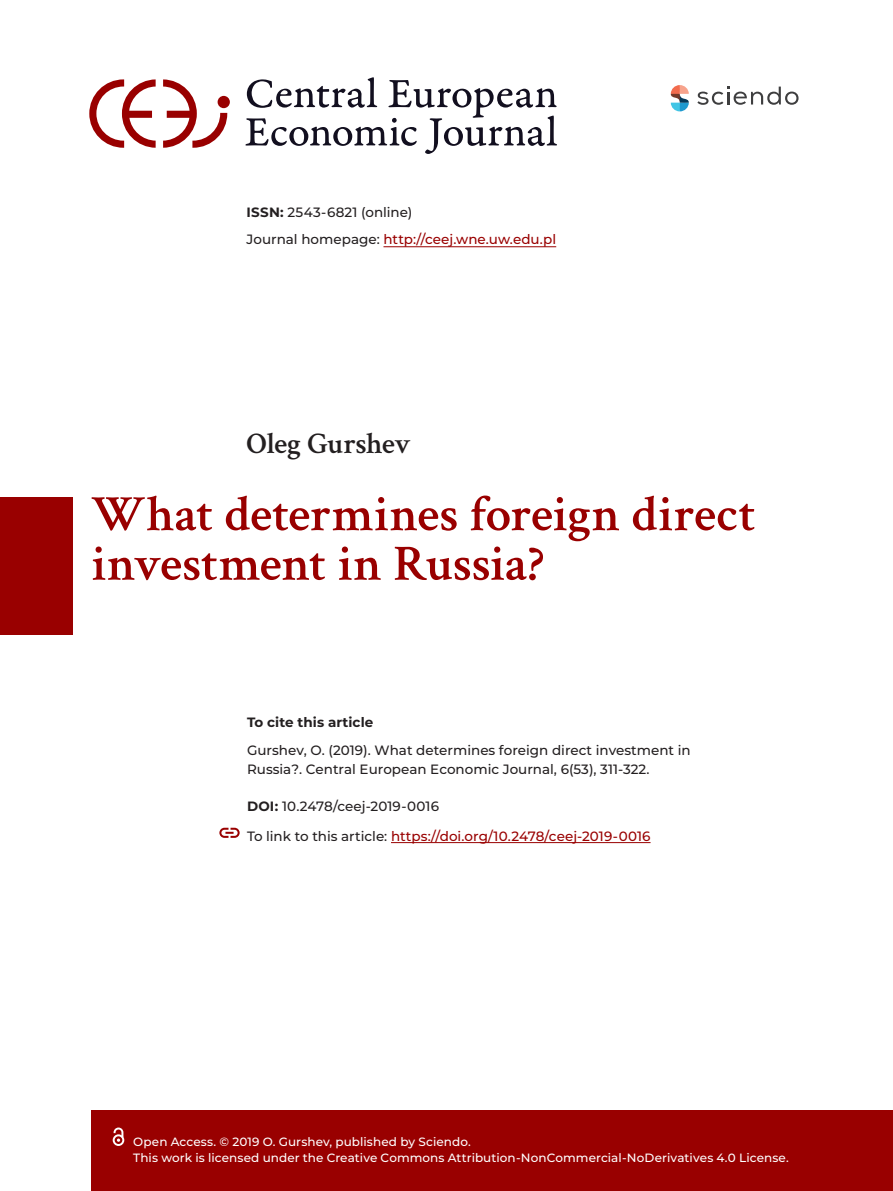
<style>
.page{position:relative;width:893px;height:1191px;background:#fff}
.page>*{position:absolute;margin:0;border:0;box-sizing:border-box;transform-origin:0 0}
.index_head1{font:600 51px/49.5px "Crimson Text";color:#900}
.t1{font:600 30px "Crimson Text";letter-spacing:-.015em;color:#231f20}
.citation{font:500 13.5px/28.5px "Montserrat";color:#231f20}
.citation-2{font:500 13.5px "Montserrat";color:#900}
.text_in_plus{font:500 13.5px "Montserrat";color:#900}
.text_in_plus-2{font:500 13.5px "Montserrat";letter-spacing:.01em;color:#231f20}
.t2{font:500 12px "Montserrat";letter-spacing:.005em;color:#fff}
.s1{font-weight:700}
.s2{color:#231f20}
</style>
<div class="page">
<div style="left:0;top:497px;width:72px;height:137px;background:#900"></div>
<div style="left:91px;top:1110px;width:802px;height:81px;background:#900"></div>
<hr style="left:383px;top:246px;width:173px;height:1px;background:#900">
<svg style="left:671px;top:85px;width:18px;height:26px"></svg>
<svg style="left:697px;top:87px;width:101px;height:18px"></svg>
<svg style="left:113px;top:1127px;width:11px;height:19px"></svg>
<svg style="left:245px;top:77px;width:312px;height:77px"></svg>
<svg style="left:218px;top:96px;width:12px;height:12px"></svg>
<svg style="left:163px;top:79px;width:64px;height:69px"></svg>
<svg style="left:89px;top:79px;width:67px;height:69px"></svg>
<svg style="left:219px;top:827px;width:21px;height:11px"></svg>
<hr style="left:391px;top:842px;width:260px;height:1px;background:#900">
<p class="text_in_plus-2" style="left:247px;top:203px;width:167px"><span class="s1">ISSN:</span> 2543-6821 (online)</p>
<p class="text_in_plus" style="left:247px;top:229px;width:311px"><span class="s2">Journal homepage:</span> http://ceej.wne.uw.edu.pl</p>
<p class="t1" style="left:247px;top:422px;width:166px">Oleg Gurshev</p>
<p class="index_head1" style="left:91px;top:485px;width:666px">What determines foreign direct investment in Russia?</p>
<p class="citation" style="left:247px;top:707px;width:445px"><span class="s1">To cite this article<br></span>Gurshev, O. (2019). What determines foreign direct investment in</p>
<p class="citation" style="left:247px;top:754px;width:404px">Russia?. Central European Economic Journal, 6(53), 311-322.</p>
<p class="citation" style="left:247px;top:791px;width:193px"><span class="s1">DOI:</span> 10.2478/ceej-2019-0016</p>
<p class="citation-2" style="left:247px;top:826px;width:405px"><span class="s2">To link to this article:</span> https://doi.org/10.2478/ceej-2019-0016</p>
<p class="t2" style="left:133px;top:1132px;width:339px">Open Access. © 2019 O. Gurshev, published by Sciendo.</p>
<p class="t2" style="left:133px;top:1149px;width:657px">This work is licensed under the Creative Commons Attribution-NonCommercial-NoDerivatives 4.0 License.</p>
</div>
